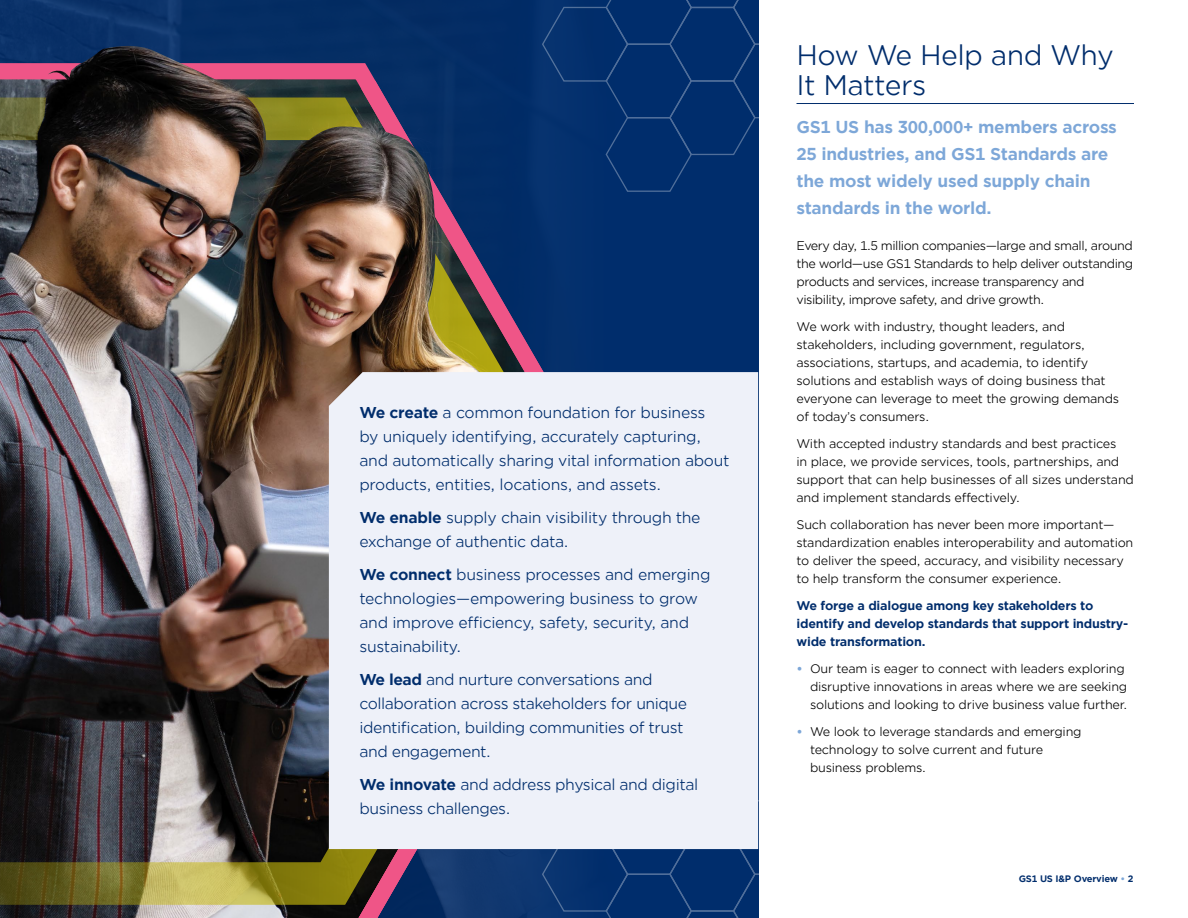
<style>
.page{position:relative;width:1188px;height:918px;background:#fff}
.page>*{position:absolute;margin:0;border:0;box-sizing:border-box;transform-origin:0 0}
.t1{font:27px/30px "Gotham Office";letter-spacing:-.02em;color:#002d6c}
.t2{font:700 16.5px/27px "Gotham Office";letter-spacing:-.02em;color:#7da7d8}
.t3{font:15px/24px "Gotham Office";letter-spacing:-.025em;color:#002d6c}
.t4{font:12px/18px "Gotham Office";letter-spacing:-.02em;color:#000}
.t5{font:12px/18px "Gotham Office";letter-spacing:-.04em;color:#000}
.t6{font:700 12px/18px "Gotham Office";letter-spacing:-.02em;color:#002d6c}
.t7{font:700 9px "Gotham Office";letter-spacing:-.02em;color:#002d6c}
.s1{font-weight:700}
.s2{font-weight:700;color:#7da7d8}
.s3{color:#7da7d8}
</style>
<div class="page">
<div style="left:0;top:0;width:758px;height:918px;background:#002d6c"></div>
<svg style="left:627px;top:849px;width:131px;height:69px"></svg>
<svg style="left:542px;top:0;width:216px;height:192px"></svg>
<svg style="left:534px;top:55px;width:93px;height:863px"></svg>
<img style="left:0;top:46px;width:546px;height:816px">
<img style="left:0;top:647px;width:534px;height:271px">
<div style="left:329px;top:372px;width:429px;height:477px;background:#eef1f9"></div>
<hr style="left:796px;top:103px;width:338px;height:1px;background:#002d6c">
<p class="t3" style="left:359px;top:400px;width:372px"><span class="s1">We create</span> a common foundation for business<br>by uniquely identifying, accurately capturing, and automatically sharing vital information about products, entities, locations, and assets.</p>
<p class="t3" style="left:359px;top:505px;width:343px"><span class="s1">We enable</span> supply chain visibility through the exchange of authentic data.</p>
<p class="t3" style="left:359px;top:562px;width:353px"><span class="s1">We connect</span> business processes and emerging technologies—empowering business to grow and improve efficiency, safety, security, and sustainability.</p>
<p class="t3" style="left:359px;top:667px;width:329px"><span class="s1">We lead</span> and nurture conversations and collaboration across stakeholders for unique identification, building communities of trust and engagement.</p>
<p class="t3" style="left:359px;top:772px;width:340px"><span class="s1">We innovate</span> and address physical and digital business challenges.</p>
<h1 class="t1" style="left:796px;top:39px;width:319px">How We Help and Why<br>It Matters</h1>
<h2 class="t2" style="left:796px;top:113px;width:322px">GS1 US has 300,000+ members across<br>25 industries, and GS1 Standards are the most widely used supply chain standards in the world.</h2>
<p class="t5" style="left:796px;top:236px;width:338px">Every day, 1.5 million companies—large and small, around the world—use GS1 Standards to help deliver outstanding products and services, increase transparency and visibility, improve safety, and drive growth.</p>
<p class="t4" style="left:796px;top:317px;width:324px">We work with industry, thought leaders, and stakeholders, including government, regulators, associations, startups, and academia, to identify solutions and establish ways of doing business that everyone can leverage to meet the growing demands of today’s consumers.</p>
<p class="t4" style="left:796px;top:434px;width:339px">With accepted industry standards and best practices<br>in place, we provide services, tools, partnerships, and support that can help businesses of all sizes understand and implement standards effectively.</p>
<p class="t4" style="left:796px;top:515px;width:338px">Such collaboration has never been more important— standardization enables interoperability and automation to deliver the speed, accuracy, and visibility necessary to help transform the consumer experience.</p>
<p class="t6" style="left:796px;top:597px;width:333px">We forge a dialogue among key stakeholders to identify and develop standards that support industry&shy;wide transformation.</p>
<p class="t4" style="left:810px;top:659px;width:319px;text-indent:-14px"><span class="s2">•</span> Our team is eager to connect with leaders exploring disruptive innovations in areas where we are seeking solutions and looking to drive business value further.</p>
<p class="t4" style="left:810px;top:722px;width:273px;text-indent:-14px"><span class="s2">•</span> We look to leverage standards and emerging technology to solve current and future business problems.</p>
<p class="t7" style="left:1019px;top:873px;width:116px">GS1 US I&amp;P Overview <span class="s3">•</span> 2</p>
</div>
